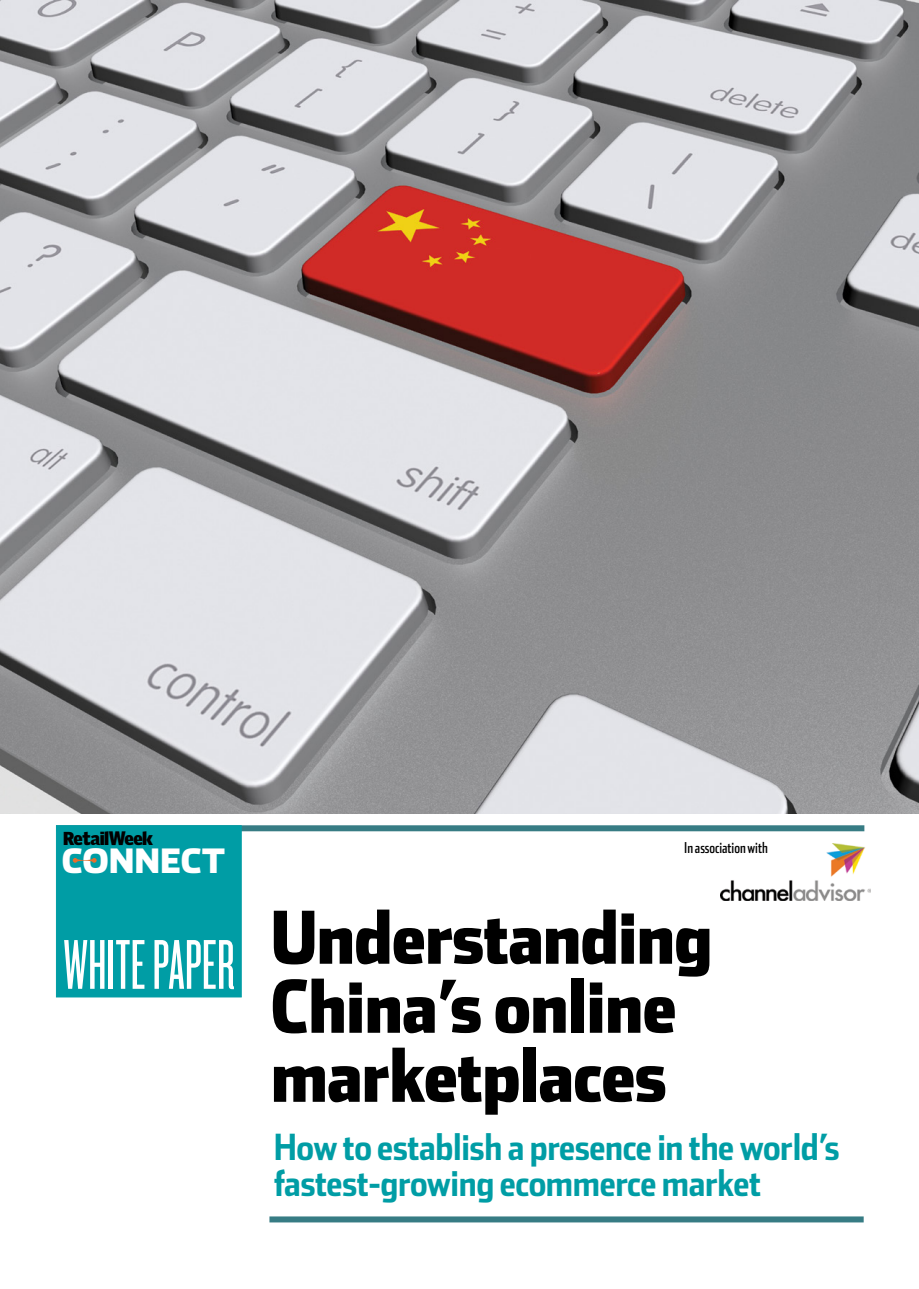
<style>
.page{position:relative;width:919px;height:1289px;background:#fff}
.page>*{position:absolute;margin:0;border:0;box-sizing:border-box;transform-origin:0 0}
.t1{font:73.2px "Knockout 26 Junior Flywght";color:#fff}
.t2{font:900 72px/69px "Stainless Cond";color:#000}
.t3{font:700 35.85px/35.8px "Stainless Cond";letter-spacing:-.01em;color:#009da5}
.t4{font:900 33.3px "Stainless";color:#fff}
.t5{font:900 18.15px "Griffith Gothic";letter-spacing:-.03em;color:#000}
.t6{font:15px "Stainless Comp";color:#000}
.s1{font-size:18.9px}
</style>
<div class="page">
<div style="left:269px;top:1216px;width:594px;height:6px;background:#377c84"></div>
<div style="left:56px;top:825px;width:808px;height:6px;background:#377c84"></div>
<img style="left:720px;top:843px;width:150px;height:57px">
<div style="left:56px;top:825px;width:186px;height:172px;background:#009da5;border:1px solid #009da5"></div>
<svg style="left:73px;top:858px;width:24px;height:4px"></svg>
<img style="left:0;top:0;width:918px;height:813px">
<p class="t5" style="left:63px;top:827px;width:91px">Retail<span class="s1">W</span>eek</p>
<p class="t4" style="left:62px;top:839px;width:165px">CONNECT</p>
<h1 class="t1" style="left:63px;top:924px;width:173px">WHITE PAPER</h1>
<p class="t6" style="left:684px;top:838px;width:85px">In association with</p>
<h2 class="t2" style="left:271px;top:901px;width:443px">Understanding<br>China’s online marketplaces</h2>
<p class="t3" style="left:274px;top:1128px;width:567px">How to establish a presence in the world’s fastest-growing ecommerce market</p>
</div>
